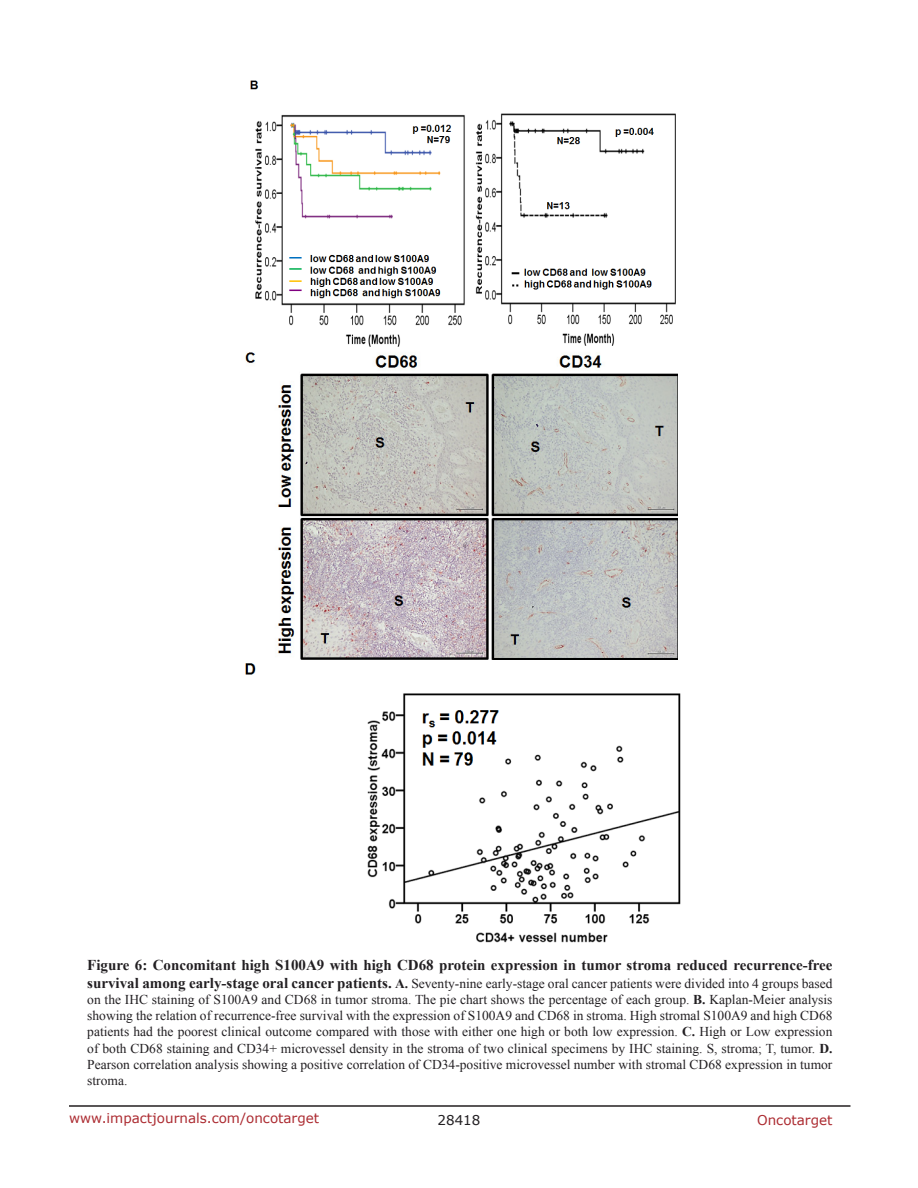
<style>
.page{position:relative;width:918px;height:1188px;background:#fff}
.page>*{position:absolute;margin:0;border:0;box-sizing:border-box;transform-origin:0 0}
.FigureText{font:700 15px "Times New Roman";color:#221f22}
.FigureText-2{font:13.5px/16.2px "Times New Roman";color:#221f22;text-align:justify}
.t1{font:13.5px "Verdana";color:#ac2b31}
.t2{font:13.5px "Verdana";color:#221f22}
.s1{font-weight:700;font-size:15px}
.s2{font-weight:700}
</style>
<div class="page">
<hr style="left:69px;top:1105px;width:781px;height:2px;background:#231f20">
<img style="left:250px;top:80px;width:426px;height:267px">
<img style="left:245px;top:352px;width:433px;height:308px">
<img style="left:245px;top:663px;width:436px;height:280px">
<p class="FigureText" style="left:87px;top:954px;width:747px">Figure 6: Concomitant high S100A9 with high CD68 protein expression in tumor stroma reduced recurrence-free</p>
<p class="FigureText-2" style="left:87px;top:975px;width:747px"><span class="s1">survival among early-stage oral cancer patients.</span> <span class="s2">A.</span> Seventy-nine early-stage oral cancer patients were divided into 4 groups based on the IHC staining of S100A9 and CD68 in tumor stroma. The pie chart shows the percentage of each group. <span class="s2">B.</span> Kaplan-Meier analysis showing the relation of recurrence-free survival with the expression of S100A9 and CD68 in stroma. High stromal S100A9 and high CD68 patients had the poorest clinical outcome compared with those with either one high or both low expression. <span class="s2">C.</span> High or Low expression of both CD68 staining and CD34+ microvessel density in the stroma of two clinical specimens by IHC staining. S, stroma; T, tumor. <span class="s2">D.<br></span>Pearson correlation analysis showing a positive correlation of CD34-positive microvessel number with stromal CD68 expression in tumor stroma.</p>
<p class="t1" style="left:69px;top:1109px;width:252px">www.impactjournals.com/oncotarget</p>
<p class="t2" style="left:438px;top:1111px;width:44px">28418</p>
<p class="t1" style="left:757px;top:1111px;width:77px">Oncotarget</p>
</div>
